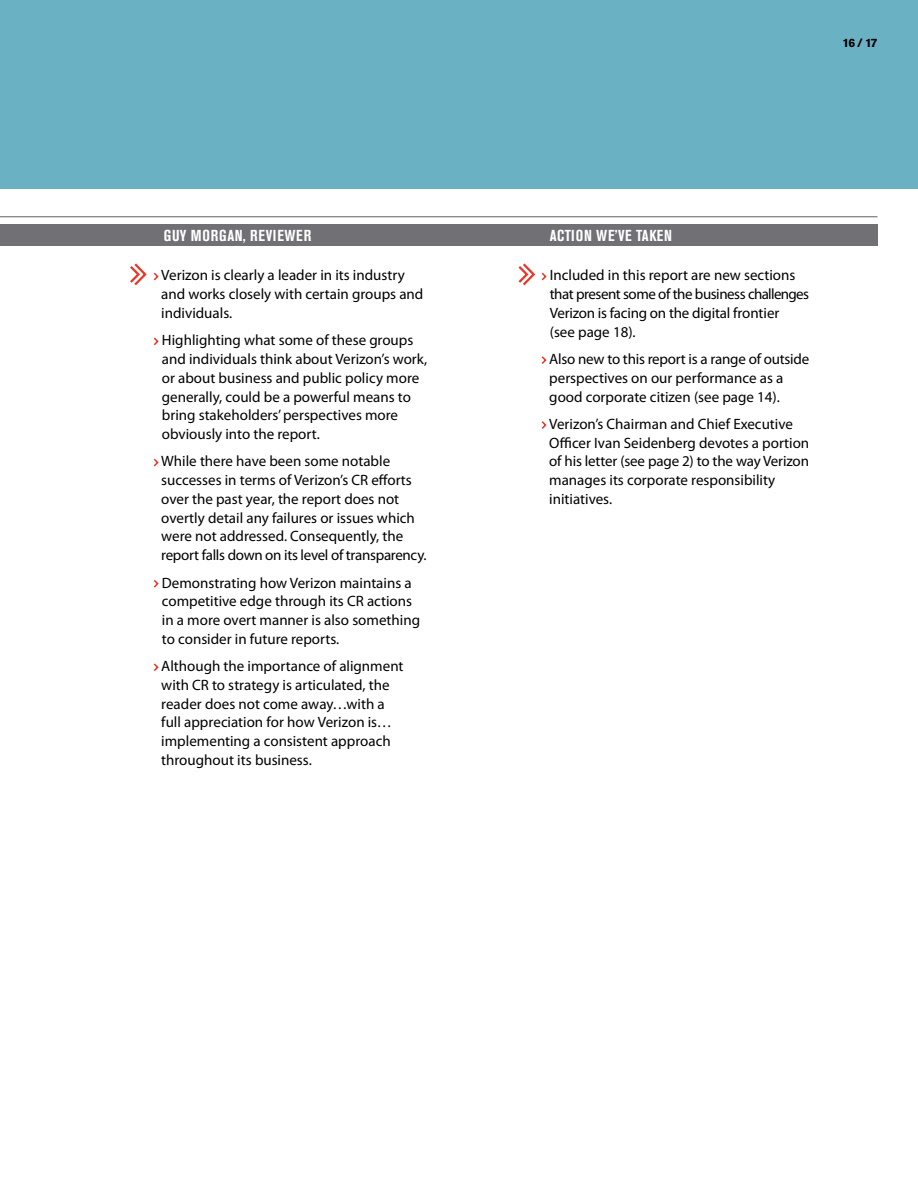
<style>
.page{position:relative;width:918px;height:1188px;background:#fff}
.page>*{position:absolute;margin:0;border:0;box-sizing:border-box;transform-origin:0 0}
.t1{font:700 condensed 15.75px "Akzidenz Grotesk BE";letter-spacing:.035em;color:#fff}
._02_Performance_Norm{font:15px/18.8px "Myriad Pro";color:#000}
.t2{font:700 12px "Akzidenz Grotesk BE";color:#000}
</style>
<div class="page">
<div style="left:0;top:224px;width:878px;height:22px;background:#717074"></div>
<hr style="left:0;top:216px;width:878px;height:1px;background:#717074">
<svg style="left:153px;top:337px;width:6px;height:9px"></svg>
<svg style="left:153px;top:458px;width:6px;height:9px"></svg>
<svg style="left:153px;top:580px;width:6px;height:8px"></svg>
<svg style="left:153px;top:663px;width:6px;height:8px"></svg>
<svg style="left:541px;top:356px;width:6px;height:8px"></svg>
<svg style="left:541px;top:421px;width:6px;height:8px"></svg>
<div style="left:0;top:0;width:918px;height:189px;background:#6bb1c4"></div>
<svg style="left:130px;top:263px;width:29px;height:23px"></svg>
<svg style="left:518px;top:263px;width:29px;height:23px"></svg>
<p class="t2" style="left:842px;top:36px;width:37px">16 / 17</p>
<p class="t1" style="left:164px;top:227px;width:9px">GUY</p>
<p class="t1" style="left:191px;top:227px;width:122px">MORGAN, REVIEWER</p>
<p class="t1" style="left:550px;top:227px;width:124px">ACTION WE’VE TAKEN</p>
<p class="_02_Performance_Norm" style="left:161px;top:266px;width:264px">Verizon is clearly a leader in its industry and works closely with certain groups and individuals.</p>
<p class="_02_Performance_Norm" style="left:162px;top:331px;width:267px">Highlighting what some of these groups and individuals think about Verizon’s work, or about business and public policy more generally, could be a powerful means to bring stakeholders’ perspectives more obviously into the report.</p>
<p class="_02_Performance_Norm" style="left:161px;top:452px;width:267px">While there have been some notable successes in terms of Verizon’s CR efforts over the past year, the report does not overtly detail any failures or issues which were not addressed. Consequently, the report falls down on its level of transparency.</p>
<p class="_02_Performance_Norm" style="left:162px;top:573px;width:260px">Demonstrating how Verizon maintains a competitive edge through its CR actions in a more overt manner is also something to consider in future reports.</p>
<p class="_02_Performance_Norm" style="left:161px;top:657px;width:244px">Although the importance of alignment with CR to strategy is articulated, the reader does not come away…with a full appreciation for how Verizon is… implementing a consistent approach throughout its business.</p>
<p class="_02_Performance_Norm" style="left:550px;top:266px;width:261px">Included in this report are new sections that present some of the business challenges Verizon is facing on the digital frontier<br>(see page 18).</p>
<p class="_02_Performance_Norm" style="left:549px;top:349px;width:262px">Also new to this report is a range of outside perspectives on our performance as a good corporate citizen (see page 14).</p>
<p class="_02_Performance_Norm" style="left:549px;top:414px;width:262px">Verizon’s Chairman and Chief Executive Officer Ivan Seidenberg devotes a portion of his letter (see page 2) to the way Verizon manages its corporate responsibility initiatives.</p>
</div>
